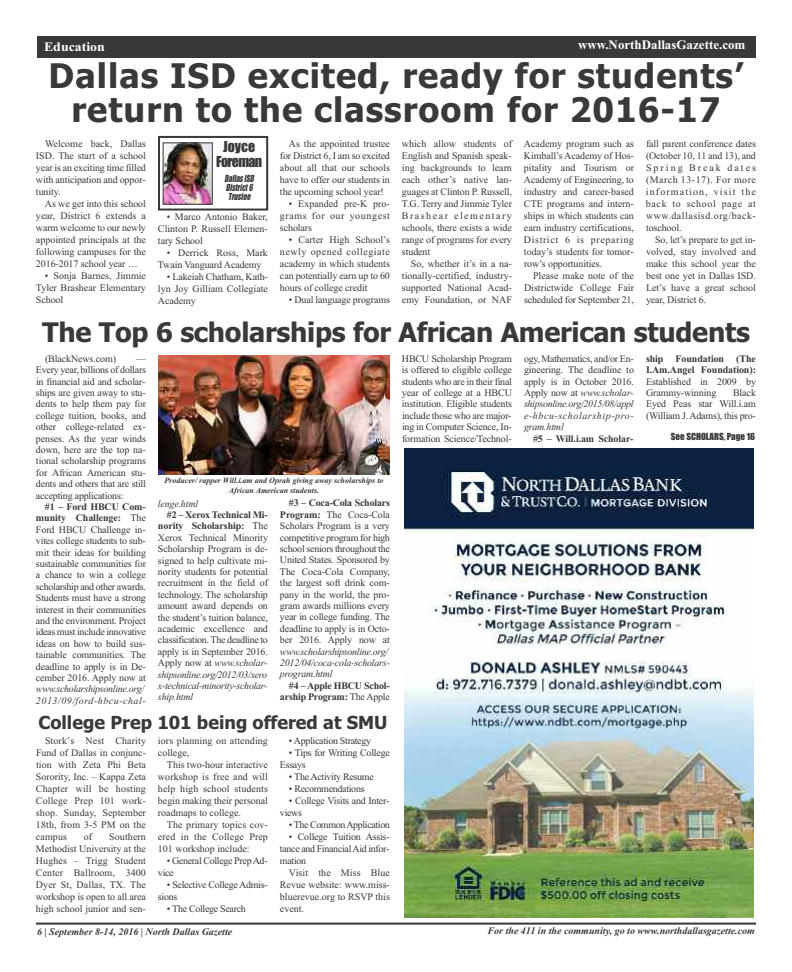
<style>
.page{position:relative;width:792px;height:972px;background:#fff}
.page>*{position:absolute;margin:0;border:0;box-sizing:border-box;transform-origin:0 0}
.t1{font:700 34px/33.4px "Tahoma";letter-spacing:.03em;color:#39383a;text-align:center}
.t2{font:700 27px "Tahoma";letter-spacing:-.01em;color:#39383a}
.t3{font:700 18px "Tahoma";color:#39383a}
.t4{font:14px/15px "Impact";letter-spacing:-.05em;color:#39383a;text-align:center}
.t5{font:700 13px "Times New Roman";color:#fff}
.t6{font:700 13px "Times New Roman";color:#fff;scale:1.07 1}
.t7{font:10px/12px "Times New Roman";letter-spacing:-.01em;color:#39383a;text-align:justify}
.t8{font:italic 10px/11.4px "Times New Roman";letter-spacing:-.02em;color:#39383a}
.t9{font:10px/12px "Times New Roman";letter-spacing:-.03em;color:#39383a}
.t10{font:700 10px/11.4px "Times New Roman";letter-spacing:-.01em;color:#39383a;text-align:right}
.t11{font:italic 700 10px "Times New Roman";color:#39383a}
.t12{font:10px/12px "Times New Roman";letter-spacing:.01em;color:#39383a}
.t13{font:10px "Times New Roman";letter-spacing:-.035em;color:#39383a}
.t14{font:italic 9px/9px "Impact";color:#39383a;scale:.79 1}
.t15{font:9px "Impact";color:#39383a}
.t16{font:italic 700 8px/9.6px "Times New Roman";color:#39383a;text-align:center}
.s1{font-weight:700}
.s2{font-style:italic}
.s3{font-weight:400}
</style>
<div class="page">
<hr style="left:36px;top:923px;width:720px;height:2px;background:#39383a">
<div style="left:37px;top:36px;width:719px;height:22px;background:#39383a"></div>
<img style="left:405px;top:449px;width:348px;height:468px">
<img style="left:159px;top:356px;width:231px;height:118px">
<div style="left:158px;top:136px;width:110px;height:75px;border:2px solid #39383a"></div>
<img style="left:165px;top:144px;width:46px;height:59px">
<div style="left:163px;top:142px;width:50px;height:63px;border:1px solid #39383a"></div>
<h3 class="t6" style="left:44px;top:38px;width:58px">Education</h3>
<h3 class="t5" style="left:578px;top:37px;width:169px">www.NorthDallasGazette.com</h3>
<h1 class="t1" style="left:49px;top:60px;width:696px">Dallas ISD excited, ready for students’ return to the classroom for 2016-17</h1>
<h3 class="t4" style="left:216px;top:140px;width:47px">Joyce<br>Foreman</h3>
<p class="t14" style="left:225px;top:175px;width:41px">Dallas ISD<br>District 6<br>Trustee</p>
<p class="t7" style="left:36px;top:137px;width:112px;text-indent:9px">Welcome back, Dallas ISD. The start of a school year is an exciting time filled with anticipation and oppor&shy;tunity.</p>
<p class="t7" style="left:36px;top:197px;width:112px;text-indent:9px">As we get into this school year, District 6 extends a warm welcome to our newly appointed principals at the following campuses for the 2016-2017 school year …</p>
<p class="t7" style="left:36px;top:269px;width:112px;text-indent:9px">• Sonja Barnes, Jimmie Tyler Brashear Elementary School</p>
<p class="t7" style="left:280px;top:137px;width:112px;text-indent:9px">As the appointed trustee for District 6, I am so excited about all that our schools have to offer our students in the upcoming school year!</p>
<p class="t7" style="left:280px;top:197px;width:112px;text-indent:9px">• Expanded pre-K pro&shy;grams for our youngest scholars</p>
<p class="t7" style="left:280px;top:233px;width:112px;text-indent:9px">• Carter High School’s newly opened collegiate academy in which students can potentially earn up to 60 hours of college credit</p>
<p class="t7" style="left:289px;top:293px;width:102px">• Dual language programs</p>
<p class="t7" style="left:402px;top:137px;width:112px">which allow students of English and Spanish speak&shy;ing backgrounds to learn each other’s native lan&shy;guages at Clinton P. Russell, T.G. Terry and Jimmie Tyler Brashear elementary schools, there exists a wide range of programs for every student</p>
<p class="t7" style="left:402px;top:257px;width:111px;text-indent:9px">So, whether it’s in a na&shy;tionally-certified, industry&shy;supported National Acad&shy;emy Foundation, or NAF</p>
<p class="t7" style="left:524px;top:137px;width:112px">Academy program such as Kimball’s Academy of Hos&shy;pitality and Tourism or Academy of Engineering, to industry and career-based CTE programs and intern&shy;ships in which students can earn industry certifications, District 6 is preparing today’s students for tomor&shy;row’s opportunities.</p>
<p class="t7" style="left:524px;top:269px;width:112px;text-indent:9px">Please make note of the Districtwide College Fair scheduled for September 21,</p>
<p class="t7" style="left:646px;top:137px;width:112px">fall parent conference dates (October 10, 11 and 13), and Spring Break dates (March 13-17). For more information, visit the back to school page at www.dallasisd.org/back&shy;toschool.</p>
<p class="t7" style="left:646px;top:233px;width:112px;text-indent:9px">So, let’s prepare to get in&shy;volved, stay involved and make this school year the best one yet in Dallas ISD.<br>Let’s have a great school year, District 6.</p>
<p class="t7" style="left:158px;top:211px;width:111px;text-indent:9px">• Marco Antonio Baker, Clinton P. Russell Elemen&shy;tary School</p>
<p class="t7" style="left:158px;top:247px;width:111px;text-indent:9px">• Derrick Ross, Mark<br>Twain Vanguard Academy</p>
<p class="t7" style="left:158px;top:271px;width:112px;text-indent:9px">• Lakeiah Chatham, Kath&shy;lyn Joy Gilliam Collegiate Academy</p>
<h2 class="t2" style="left:42px;top:317px;width:709px">The Top 6 scholarships for African American students</h2>
<p class="t7" style="left:45px;top:352px;width:73px">(BlackNews.com)</p>
<p class="t7" style="left:36px;top:353px;width:112px;line-height:11.4px;text-indent:100px">— Every year, billions of dollars in financial aid and scholar&shy;ships are given away to stu&shy;dents to help them pay for college tuition, books, and other college-related ex&shy;penses. As the year winds down, here are the top na&shy;tional scholarship programs for African American stu&shy;dents and others that are still accepting applications:</p>
<p class="t7" style="left:36px;top:501px;width:112px;line-height:11.4px;text-indent:9px"><span class="s1">#1 – Ford HBCU Com&shy;munity Challenge:</span> The Ford HBCU Challenge in&shy;vites college students to sub&shy;mit their ideas for building sustainable communities for a chance to win a college scholarship and other awards.<br>Students must have a strong interest in their communities and the environment. Project ideas must include innovative ideas on how to build sus&shy;tainable communities. The deadline to apply is in De&shy;cember 2016. Apply now at</p>
<p class="t8" style="left:36px;top:683px;width:111px">www.scholarshipsonline.org/<br>2013/09/ford-hbcu-chal-</p>
<p class="t16" style="left:164px;top:476px;width:221px">Producer/ rapper Will.i.am and Oprah giving away scholarships to<br>African American students.</p>
<p class="t8" style="left:158px;top:497px;width:42px">lenge.html</p>
<p class="t7" style="left:158px;top:509px;width:112px;line-height:11.4px;text-indent:9px"><span class="s1">#2 – Xerox Technical Mi&shy;nority Scholarship:</span> The Xerox Technical Minority Scholarship Program is de&shy;signed to help cultivate mi&shy;nority students for potential recruitment in the field of technology. The scholarship amount award depends on the student’s tuition balance, academic excellence and classification. The deadline to apply is in September 2016.<br>Apply now at <span class="s2">www.scholar&shy;shipsonline.org/2012/03/xero x-technical-minority-scholar&shy;ship.html</span></p>
<p class="t7" style="left:280px;top:497px;width:112px;line-height:11.4px;text-indent:9px"><span class="s1">#3 – Coca-Cola Scholars Program:</span> The Coca-Cola Scholars Program is a very competitive program for high school seniors throughout the United States. Sponsored by The Coca-Cola Company, the largest soft drink com&shy;pany in the world, the pro&shy;gram awards millions every year in college funding. The deadline to apply is in Octo&shy;ber 2016. Apply now at</p>
<p class="t8" style="left:280px;top:645px;width:111px">www.scholarshipsonline.org/<br>2012/04/coca-cola-scholars&shy;program.html</p>
<p class="t10" style="left:280px;top:680px;width:112px">#4 – Apple HBCU Schol&shy;arship Program: <span class="s3">TheApple</span></p>
<h3 class="t3" style="left:38px;top:712px;width:351px">College Prep 101 being offered at SMU</h3>
<p class="t7" style="left:36px;top:734px;width:112px;text-indent:9px">Stork‛s Nest Charity Fund of Dallas in conjunc&shy;tion with Zeta Phi Beta Sorority, Inc. – Kappa Zeta Chapter will be hosting College Prep 101 work&shy;shop. Sunday, September 18th, from 3-5 PM on the campus</p>
<p class="t7" style="left:36px;top:830px;width:112px;text-indent:73px">Southern Methodist University at the Hughes – Trigg Student Center Ballroom, 3400<br>Dyer St, Dallas, TX. The workshop is open to all area high school junior and sen-</p>
<p class="t7" style="left:84px;top:830px;width:10px">of</p>
<p class="t12" style="left:158px;top:734px;width:111px">iors planning on attending college,</p>
<p class="t7" style="left:158px;top:758px;width:112px;text-indent:9px">This two-hour interactive workshop is free and will help high school students begin making their personal roadmaps to college.</p>
<p class="t7" style="left:158px;top:818px;width:112px;text-indent:9px">The primary topics cov&shy;ered in the College Prep 101 workshop include:</p>
<p class="t9" style="left:158px;top:854px;width:111px;text-indent:9px">• General College PrepAd&shy;vice</p>
<p class="t9" style="left:158px;top:878px;width:111px;text-indent:9px">• Selective College Admis&shy;sions</p>
<p class="t9" style="left:167px;top:902px;width:80px">• The College Search</p>
<p class="t11" style="left:37px;top:925px;width:197px">6 | September 8-14, 2016 | North Dallas Gazette</p>
<p class="t9" style="left:289px;top:734px;width:84px">• Application Strategy</p>
<p class="t7" style="left:280px;top:746px;width:112px;text-indent:9px">• Tips for Writing College<br>Essays</p>
<p class="t9" style="left:289px;top:770px;width:86px">• The Activity Resume</p>
<p class="t9" style="left:289px;top:782px;width:77px">• Recommendations</p>
<p class="t7" style="left:280px;top:794px;width:111px;text-indent:9px">• College Visits and Inter&shy;views</p>
<p class="t13" style="left:289px;top:819px;width:103px">• The CommonApplication</p>
<p class="t7" style="left:280px;top:830px;width:111px;text-indent:9px">• College Tuition Assis&shy;tance and FinancialAid infor&shy;mation</p>
<p class="t7" style="left:280px;top:866px;width:112px;text-indent:9px">Visit the Miss Blue Revue website: www.miss&shy;bluerevue.org to RSVP this event.</p>
<p class="t7" style="left:402px;top:353px;width:112px;line-height:11.4px">HBCU Scholarship Program is offered to eligible college students who are in their final year of college at a HBCU institution. Eligible students include those who are major&shy;ing in Computer Science, In&shy;formation Science/Technol-</p>
<p class="t7" style="left:524px;top:353px;width:112px;line-height:11.4px">ogy, Mathematics, and/or En&shy;gineering. The deadline to apply is in October 2016.<br>Apply now at <span class="s2">www.scholar&shy;shipsonline.org/2015/08/appl e-hbcu-scholarship-pro&shy;gram.html</span></p>
<p class="t10" style="left:533px;top:433px;width:102px">#5 – Will.i.am Scholar-</p>
<p class="t10" style="left:646px;top:353px;width:112px;text-align:left">ship Foundation (The<br>I.Am.Angel Foundation):</p>
<p class="t7" style="left:646px;top:375px;width:112px;line-height:11.4px">Established in 2009 by<br>Grammy-winning</p>
<p class="t7" style="left:646px;top:387px;width:112px;line-height:11.4px;text-indent:87px">Black Eyed Peas star Will.i.am (William J.Adams), this pro-</p>
<p class="t15" style="left:671px;top:432px;width:86px">See SCHOLARS, Page 16</p>
<p class="t11" style="left:488px;top:925px;width:269px">For the 411 in the community, go to www.northdallasgazette.com</p>
</div>
